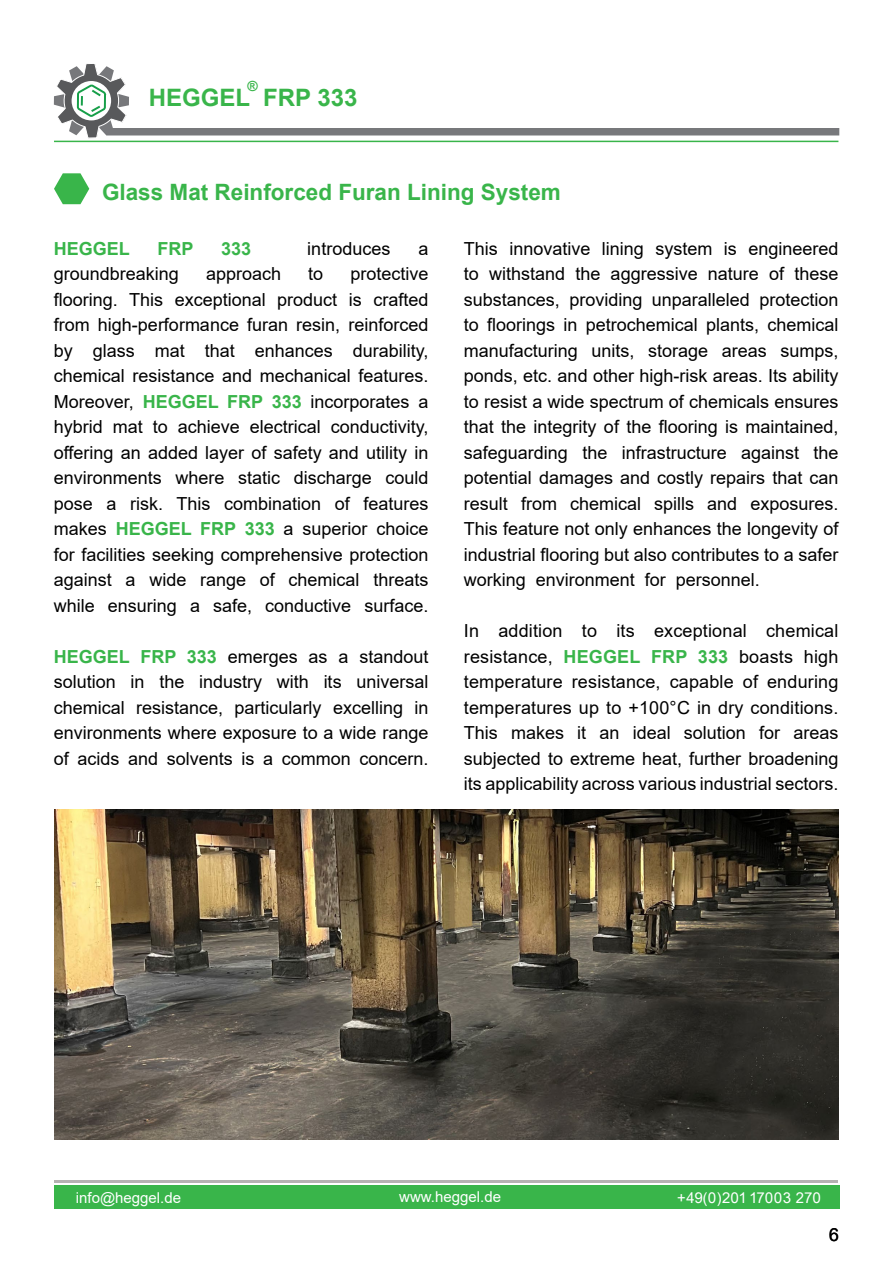
<style>
.page{position:relative;width:893px;height:1263px;background:#fff}
.page>*{position:absolute;margin:0;border:0;box-sizing:border-box;transform-origin:0 0}
.t1{font:700 24px "Arial";color:#39b54a}
.t2{font:700 22.5px "Arial";color:#39b54a}
.t3{font:18px/25.5px "Arial";color:#000;text-align:justify}
.t4{font:700 18px "Arial";color:#39b54a}
.t5{font:18px "ER Arial KOI 8";color:#000}
.t6{font:15px "Arial";color:#fff}
.t7{font:15px "ER Arial KOI 8";color:#fff}
.t8{font:700 13.95px "Arial";color:#39b54a}
.s1{font-weight:700;color:#39b54a}
</style>
<div class="page">
<div style="left:106px;top:128px;width:733px;height:7px;background:#77787b"></div>
<svg style="left:54px;top:64px;width:75px;height:74px"></svg>
<hr style="left:54px;top:141px;width:784px;height:1px;background:#39b54a">
<div style="left:55px;top:1185px;width:785px;height:24px;background:#39b54a"></div>
<hr style="left:55px;top:1180px;width:783px;height:3px;background:#767171">
<img style="left:55px;top:809px;width:783px;height:331px">
<svg style="left:54px;top:173px;width:35px;height:31px"></svg>
<p class="t8" style="left:247px;top:76px;width:12px">®</p>
<h1 class="t1" style="left:149px;top:80px;width:210px">HEGGEL FRP 333</h1>
<p class="t2" style="left:102px;top:176px;width:460px">Glass Mat Reinforced Furan Lining System</p>
<p class="t4" style="left:54px;top:236px;width:78px">HEGGEL</p>
<p class="t4" style="left:158px;top:236px;width:38px">FRP</p>
<p class="t4" style="left:221px;top:236px;width:32px">333</p>
<p class="t3" style="left:307px;top:235px;width:85px">introduces</p>
<p class="t3" style="left:418px;top:235px;width:12px">a</p>
<p class="t3" style="left:54px;top:261px;width:127px">groundbreaking</p>
<p class="t3" style="left:206px;top:261px;width:77px">approach</p>
<p class="t3" style="left:308px;top:261px;width:17px">to</p>
<p class="t3" style="left:54px;top:261px;width:376px;text-indent:296px">protective flooring. This exceptional product is crafted from high-performance furan resin, reinforced by glass mat that enhances durability, chemical resistance and mechanical features.<br>Moreover, <span class="s1">HEGGEL FRP 333</span> incorporates a hybrid mat to achieve electrical conductivity, offering an added layer of safety and utility in environments where static discharge could pose a risk. This combination of features makes <span class="s1">HEGGEL FRP 333</span> a superior choice for facilities seeking comprehensive protection against a wide range of chemical threats while ensuring a safe, conductive surface.</p>
<p class="t3" style="left:54px;top:643px;width:376px"><span class="s1">HEGGEL FRP 333</span> emerges as a standout solution in the industry with its universal chemical resistance, particularly excelling in environments where exposure to a wide range of acids and solvents is a common concern.</p>
<p class="t3" style="left:464px;top:235px;width:376px">This innovative lining system is engineered to withstand the aggressive nature of these substances, providing unparalleled protection to floorings in petrochemical plants, chemical manufacturing units, storage areas sumps, ponds, etc. and other high-risk areas. Its ability to resist a wide spectrum of chemicals ensures that the integrity of the flooring is maintained, safeguarding the infrastructure against the potential damages and costly repairs that can result from chemical spills and exposures.<br>This feature not only enhances the longevity of industrial flooring but also contributes to a safer working environment for personnel.</p>
<p class="t3" style="left:464px;top:618px;width:376px">In addition to its exceptional chemical resistance, <span class="s1">HEGGEL FRP 333</span> boasts high temperature resistance, capable of enduring temperatures up to +100°C in dry conditions.<br>This makes it an ideal solution for areas subjected to extreme heat, further broadening its applicability across various industrial sectors.</p>
<p class="t6" style="left:76px;top:1187px;width:107px">info@heggel.de</p>
<p class="t6" style="left:399px;top:1187px;width:103px">www.heggel.de</p>
<p class="t7" style="left:677px;top:1189px;width:146px">+49)0(201 17003 270</p>
<p class="t5" style="left:829px;top:1225px;width:12px">6</p>
</div>
